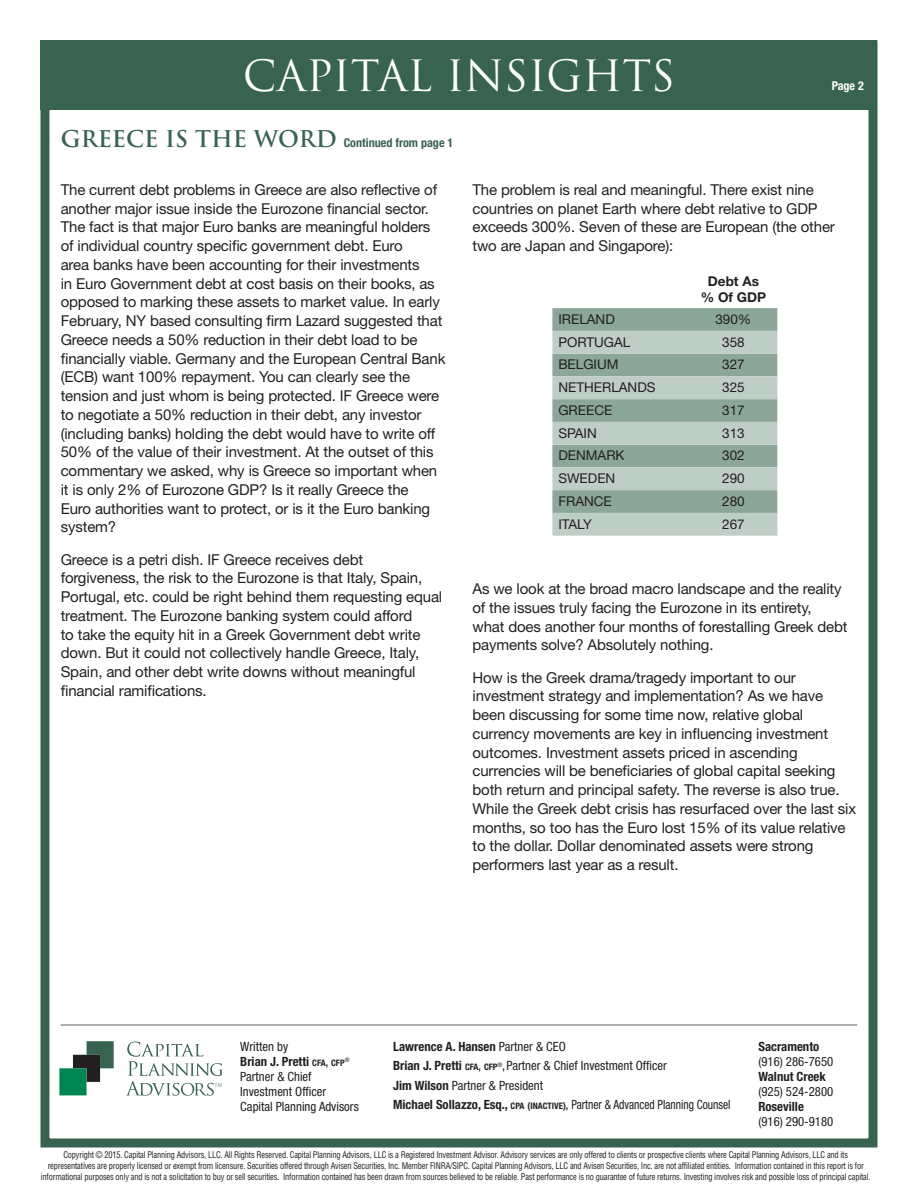
<style>
.page{position:relative;width:918px;height:1188px;background:#fff}
.page>*{position:absolute;margin:0;border:0;box-sizing:border-box;transform-origin:0 0}
.t1{font:42px "Trajan Pro";color:#fff}
.t2{font:15px/18.8px "Helvetica Neue LT Pro";letter-spacing:-.01em;color:#231f20}
.t3{font:13.5px "Helvetica Neue LT Pro";color:#231f20}
.t4{font:700 13.5px/15.8px "Helvetica Neue LT Pro";color:#231f20;text-align:center}
.t5{font:condensed 12.75px/15px "Helvetica Neue LT Pro";color:#231f20}
.t6{font:700 condensed 12.75px "Helvetica Neue LT Pro";color:#231f20}
.t7{font:700 condensed 12.15px "Helvetica Neue LT Pro";color:#376350}
.t8{font:700 condensed 12.15px "Helvetica Neue LT Pro";color:#fff}
.t9{font:condensed 9px/10.8px "Helvetica LT Std";letter-spacing:-.02em;color:#231f20;text-align:center;scale:.93 1}
.s1{font-family:"Trajan Pro";font-stretch:normal;font-size:22.5px}
.s2{font-weight:700}
.s3{font-weight:700;font-size:8.85px}
.s4{font-weight:700;font-size:9.75px}
</style>
<div class="page">
<div style="left:40px;top:40px;width:838px;height:1108px;border:9px solid #376350"></div>
<hr style="left:61px;top:1024px;width:796px;height:2px;background:#939598">
<svg style="left:59px;top:1041px;width:55px;height:54px"></svg>
<svg style="left:126px;top:1042px;width:97px;height:54px"></svg>
<div style="left:40px;top:40px;width:838px;height:70px;background:#376350"></div>
<svg style="left:552px;top:308px;width:225px;height:23px;background:#8da79a"></svg>
<svg style="left:552px;top:331px;width:225px;height:205px;background:#a8bcb2"></svg>
<p class="t1" style="left:243px;top:49px;width:434px">CAPITAL INSIGHTS</p>
<p class="t7" style="left:61px;top:136px;width:394px"><span class="s1">GREECE IS THE WORD</span> Continued from page 1</p>
<p class="t8" style="left:832px;top:79px;width:34px">Page 2</p>
<p class="t2" style="left:61px;top:180px;width:386px">The current debt problems in Greece are also reflective of another major issue inside the Eurozone financial sector.<br>The fact is that major Euro banks are meaningful holders of individual country specific government debt. Euro<br>area banks have been accounting for their investments<br>in Euro Government debt at cost basis on their books, as opposed to marking these assets to market value. In early February, NY based consulting firm Lazard suggested that Greece needs a 50% reduction in their debt load to be financially viable. Germany and the European Central Bank (ECB) want 100% repayment. You can clearly see the tension and just whom is being protected. IF Greece were to negotiate a 50% reduction in their debt, any investor (including banks) holding the debt would have to write off 50% of the value of their investment. At the outset of this commentary we asked, why is Greece so important when it is only 2% of Eurozone GDP? Is it really Greece the<br>Euro authorities want to protect, or is it the Euro banking system?</p>
<p class="t2" style="left:61px;top:550px;width:383px">Greece is a petri dish. IF Greece receives debt forgiveness, the risk to the Eurozone is that Italy, Spain, Portugal, etc. could be right behind them requesting equal treatment. The Eurozone banking system could afford<br>to take the equity hit in a Greek Government debt write down. But it could not collectively handle Greece, Italy, Spain, and other debt write downs without meaningful financial ramifications.</p>
<p class="t2" style="left:472px;top:180px;width:364px">The problem is real and meaningful. There exist nine countries on planet Earth where debt relative to GDP exceeds 300%. Seven of these are European (the other two are Japan and Singapore):</p>
<p class="t4" style="left:701px;top:273px;width:67px">Debt As % Of GDP</p>
<p class="t3" style="left:558px;top:311px;width:58px">IRELAND</p>
<p class="t3" style="left:715px;top:311px;width:38px">390%</p>
<p class="t3" style="left:558px;top:333px;width:74px">PORTUGAL</p>
<p class="t3" style="left:722px;top:333px;width:24px">358</p>
<p class="t3" style="left:558px;top:356px;width:62px">BELGIUM</p>
<p class="t3" style="left:722px;top:356px;width:24px">327</p>
<p class="t3" style="left:558px;top:379px;width:99px">NETHERLANDS</p>
<p class="t3" style="left:722px;top:379px;width:24px">325</p>
<p class="t3" style="left:558px;top:402px;width:55px">GREECE</p>
<p class="t3" style="left:722px;top:402px;width:24px">317</p>
<p class="t3" style="left:558px;top:424px;width:40px">SPAIN</p>
<p class="t3" style="left:722px;top:424px;width:24px">313</p>
<p class="t3" style="left:558px;top:447px;width:68px">DENMARK</p>
<p class="t3" style="left:722px;top:447px;width:24px">302</p>
<p class="t3" style="left:558px;top:470px;width:58px">SWEDEN</p>
<p class="t3" style="left:722px;top:470px;width:24px">290</p>
<p class="t3" style="left:558px;top:493px;width:55px">FRANCE</p>
<p class="t3" style="left:722px;top:493px;width:24px">280</p>
<p class="t3" style="left:558px;top:515px;width:35px">ITALY</p>
<p class="t3" style="left:722px;top:515px;width:24px">267</p>
<p class="t2" style="left:472px;top:579px;width:377px">As we look at the broad macro landscape and the reality of the issues truly facing the Eurozone in its entirety,<br>what does another four months of forestalling Greek debt payments solve? Absolutely nothing.</p>
<p class="t2" style="left:472px;top:668px;width:385px">How is the Greek drama/tragedy important to our investment strategy and implementation? As we have been discussing for some time now, relative global currency movements are key in influencing investment outcomes. Investment assets priced in ascending currencies will be beneficiaries of global capital seeking both return and principal safety. The reverse is also true.<br>While the Greek debt crisis has resurfaced over the last six months, so too has the Euro lost 15% of its value relative to the dollar. Dollar denominated assets were strong performers last year as a result.</p>
<p class="t5" style="left:240px;top:1038px;width:120px">Written by<br><span class="s2">Brian J. Pretti</span> <span class="s3">CFA</span><span class="s4">,</span> <span class="s3">CFP</span><sup>®<br></sup>Partner &amp; Chief<br>Investment Officer<br>Capital Planning Advisors</p>
<p class="t5" style="left:393px;top:1036px;width:339px;line-height:19.5px"><span class="s2">Lawrence A. Hansen</span> Partner &amp; CEO<br><span class="s2">Brian J. Pretti</span> <span class="s3">CFA</span><span class="s4">,</span> <span class="s3">CFP</span><sup>®</sup><span class="s4">,</span> Partner &amp; Chief Investment Officer<br><span class="s2">Jim Wilson</span> Partner &amp; President<br><span class="s2">Michael Sollazzo, Esq.,</span> <span class="s3">CPA</span> <span class="s4">(</span><span class="s3">INACTIVE</span><span class="s4">),</span> Partner &amp; Advanced Planning Counsel</p>
<p class="t6" style="left:758px;top:1038px;width:62px">Sacramento</p>
<p class="t5" style="left:758px;top:1053px;width:76px">(916) 286-7650</p>
<p class="t6" style="left:758px;top:1068px;width:69px">Walnut Creek</p>
<p class="t5" style="left:758px;top:1083px;width:76px">(925) 524-2800</p>
<p class="t6" style="left:758px;top:1098px;width:47px">Roseville</p>
<p class="t5" style="left:758px;top:1113px;width:76px">(916) 290-9180</p>
<p class="t9" style="left:41px;top:1150px;width:894px">Copyright © 2015. Capital Planning Advisors, LLC. All Rights Reserved. Capital Planning Advisors, LLC is a Registered Investment Advisor. Advisory services are only offered to clients or prospective clients where Capital Planning Advisors, LLC and its representatives are properly licensed or exempt from licensure. Securities offered through Avisen Securities, Inc. Member FINRA/SIPC. Capital Planning Advisors, LLC and Avisen Securities, Inc. are not affiliated entities. Information contained in this report is for informational purposes only and is not a solicitation to buy or sell securities. Information contained has been drawn from sources believed to be reliable. Past performance is no guarantee of future returns. Investing involves risk and possible loss of principal capital.</p>
</div>
